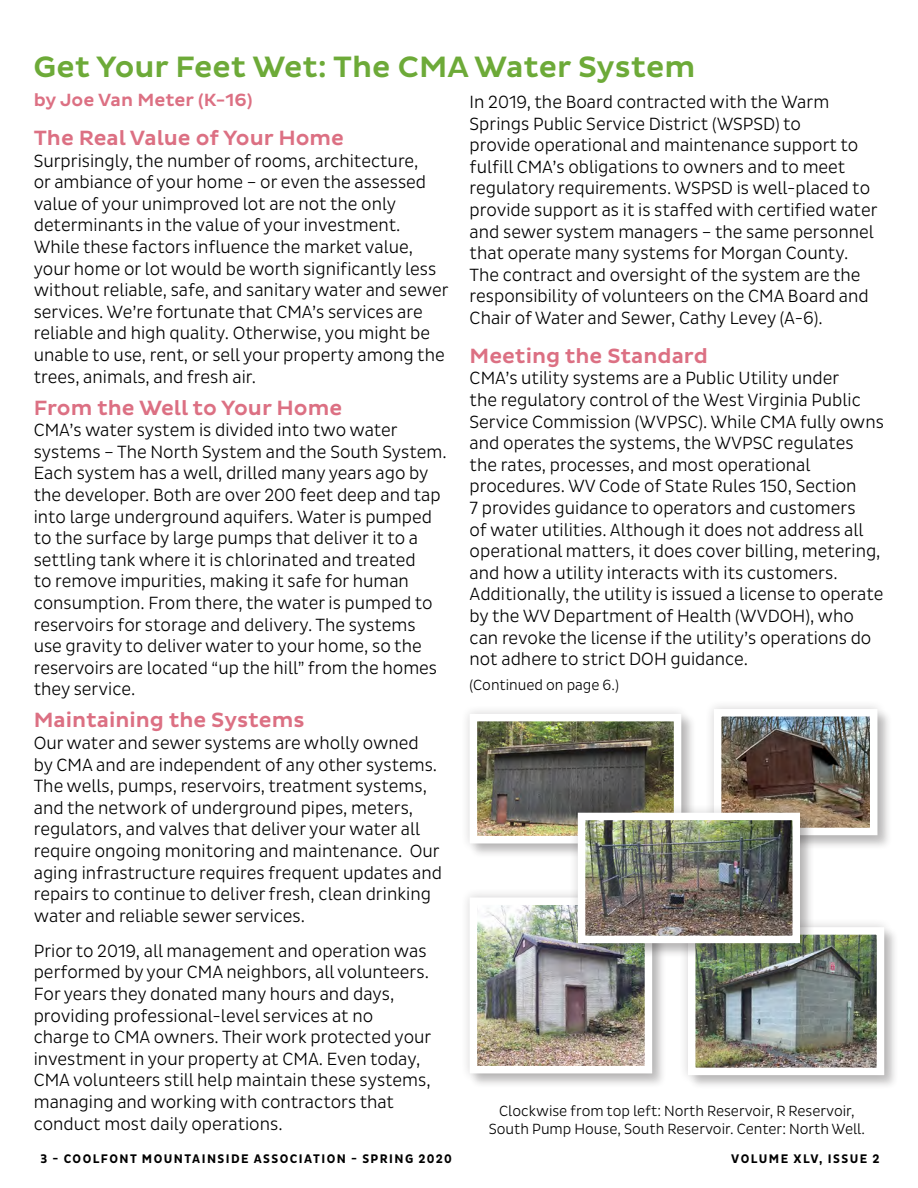
<style>
.page{position:relative;width:918px;height:1188px;background:#fff}
.page>*{position:absolute;margin:0;border:0;box-sizing:border-box;transform-origin:0 0}
.Article_Title{font:500 30px "Pluto Sans";color:#6daa38}
.Article_Subtitle_-_C{font:500 21px "Pluto Sans";color:#dc7083}
.Body_Text{font:300 18px/21.6px "Pluto Sans Cond";color:#000}
.Article_ByLine{font:500 18px "Pluto Sans";color:#dc7083}
.Image_Captions{font:300 15px/18px "Pluto Sans Cond";color:#000;text-align:center}
.t1{font:700 12.75px "Pluto Sans Cond";letter-spacing:.115em;color:#000}
</style>
<div class="page">
<div style="left:469px;top:897px;width:198px;height:191px;background:#f8f8f8"></div>
<div style="left:460px;top:888px;width:202px;height:195px;background:#231f20;opacity:.2"></div>
<img style="left:479px;top:906px;width:164px;height:158px">
<div style="left:470px;top:897px;width:182px;height:176px;border:8px solid #fff"></div>
<div style="left:687px;top:926px;width:212px;height:164px;background:#fafafa"></div>
<div style="left:678px;top:917px;width:216px;height:168px;background:#231f20;opacity:.2"></div>
<img style="left:697px;top:936px;width:178px;height:130px">
<div style="left:688px;top:927px;width:196px;height:148px;border:8px solid #fff"></div>
<div style="left:713px;top:708px;width:179px;height:142px;background:#f8f8f8"></div>
<div style="left:704px;top:699px;width:183px;height:146px;background:#231f20;opacity:.2"></div>
<img style="left:723px;top:718px;width:145px;height:108px">
<div style="left:714px;top:709px;width:163px;height:126px;border:8px solid #fff"></div>
<div style="left:469px;top:713px;width:227px;height:145px;background:#f8f8f8"></div>
<div style="left:460px;top:704px;width:231px;height:149px;background:#231f20;opacity:.2"></div>
<img style="left:479px;top:723px;width:193px;height:111px">
<div style="left:470px;top:714px;width:211px;height:129px;border:8px solid #fff"></div>
<div style="left:577px;top:812px;width:238px;height:146px;background:#231f20;opacity:.25"></div>
<div style="left:568px;top:803px;width:242px;height:150px;background:#231f20;opacity:.2"></div>
<img style="left:587px;top:822px;width:204px;height:112px">
<div style="left:578px;top:813px;width:222px;height:130px;border:8px solid #fff"></div>
<p class="Article_Title" style="left:34px;top:49px;width:663px">Get Your Feet Wet: The CMA Water System</p>
<p class="Article_ByLine" style="left:34px;top:90px;width:220px">by Joe Van Meter (K-16)</p>
<p class="Article_Subtitle_-_C" style="left:34px;top:126px;width:312px">The Real Value of Your Home</p>
<p class="Body_Text" style="left:34px;top:150px;width:416px">Surprisingly, the number of rooms, architecture,<br>or ambiance of your home – or even the assessed value of your unimproved lot are not the only determinants in the value of your investment.<br>While these factors influence the market value, your home or lot would be worth significantly less without reliable, safe, and sanitary water and sewer services. We’re fortunate that CMA’s services are reliable and high quality. Otherwise, you might be unable to use, rent, or sell your property among the trees, animals, and fresh air.</p>
<p class="Article_Subtitle_-_C" style="left:34px;top:396px;width:310px">From the Well to Your Home</p>
<p class="Body_Text" style="left:34px;top:419px;width:414px">CMA’s water system is divided into two water systems – The North System and the South System.<br>Each system has a well, drilled many years ago by the developer. Both are over 200 feet deep and tap into large underground aquifers. Water is pumped to the surface by large pumps that deliver it to a settling tank where it is chlorinated and treated<br>to remove impurities, making it safe for human consumption. From there, the water is pumped to reservoirs for storage and delivery. The systems use gravity to deliver water to your home, so the reservoirs are located “up the hill” from the homes they service.</p>
<p class="Article_Subtitle_-_C" style="left:34px;top:708px;width:272px">Maintaining the Systems</p>
<p class="Body_Text" style="left:34px;top:732px;width:410px">Our water and sewer systems are wholly owned by CMA and are independent of any other systems.<br>The wells, pumps, reservoirs, treatment systems, and the network of underground pipes, meters, regulators, and valves that deliver your water all require ongoing monitoring and maintenance. Our aging infrastructure requires frequent updates and repairs to continue to deliver fresh, clean drinking water and reliable sewer services.</p>
<p class="Body_Text" style="left:34px;top:940px;width:399px">Prior to 2019, all management and operation was performed by your CMA neighbors, all volunteers.<br>For years they donated many hours and days, providing professional-level services at no charge to CMA owners. Their work protected your investment in your property at CMA. Even today, CMA volunteers still help maintain these systems, managing and working with contractors that conduct most daily operations.</p>
<p class="Body_Text" style="left:470px;top:91px;width:409px">In 2019, the Board contracted with the Warm Springs Public Service District (WSPSD) to<br>provide operational and maintenance support to fulfill CMA’s obligations to owners and to meet regulatory requirements. WSPSD is well-placed to provide support as it is staffed with certified water and sewer system managers – the same personnel that operate many systems for Morgan County.<br>The contract and oversight of the system are the responsibility of volunteers on the CMA Board and Chair of Water and Sewer, Cathy Levey (A-6).</p>
<p class="Article_Subtitle_-_C" style="left:470px;top:344px;width:240px">Meeting the Standard</p>
<p class="Body_Text" style="left:470px;top:368px;width:416px">CMA’s utility systems are a Public Utility under<br>the regulatory control of the West Virginia Public Service Commission (WVPSC). While CMA fully owns and operates the systems, the WVPSC regulates the rates, processes, and most operational procedures. WV Code of State Rules 150, Section<br>7 provides guidance to operators and customers<br>of water utilities. Although it does not address all operational matters, it does cover billing, metering, and how a utility interacts with its customers.<br>Additionally, the utility is issued a license to operate by the WV Department of Health (WVDOH), who can revoke the license if the utility’s operations do not adhere to strict DOH guidance.</p>
<p class="Image_Captions" style="left:470px;top:676px;width:151px">(Continued on page 6.)</p>
<p class="Image_Captions" style="left:489px;top:1102px;width:378px">Clockwise from top left: North Reservoir, R Reservoir,<br>South Pump House, South Reservoir. Center: North Well.</p>
<p class="t1" style="left:40px;top:1151px;width:413px">3 - COOLFONT MOUNTAINSIDE ASSOCIATION - SPRING 2020</p>
<p class="t1" style="left:731px;top:1151px;width:150px">VOLUME XLV, ISSUE 2</p>
</div>
